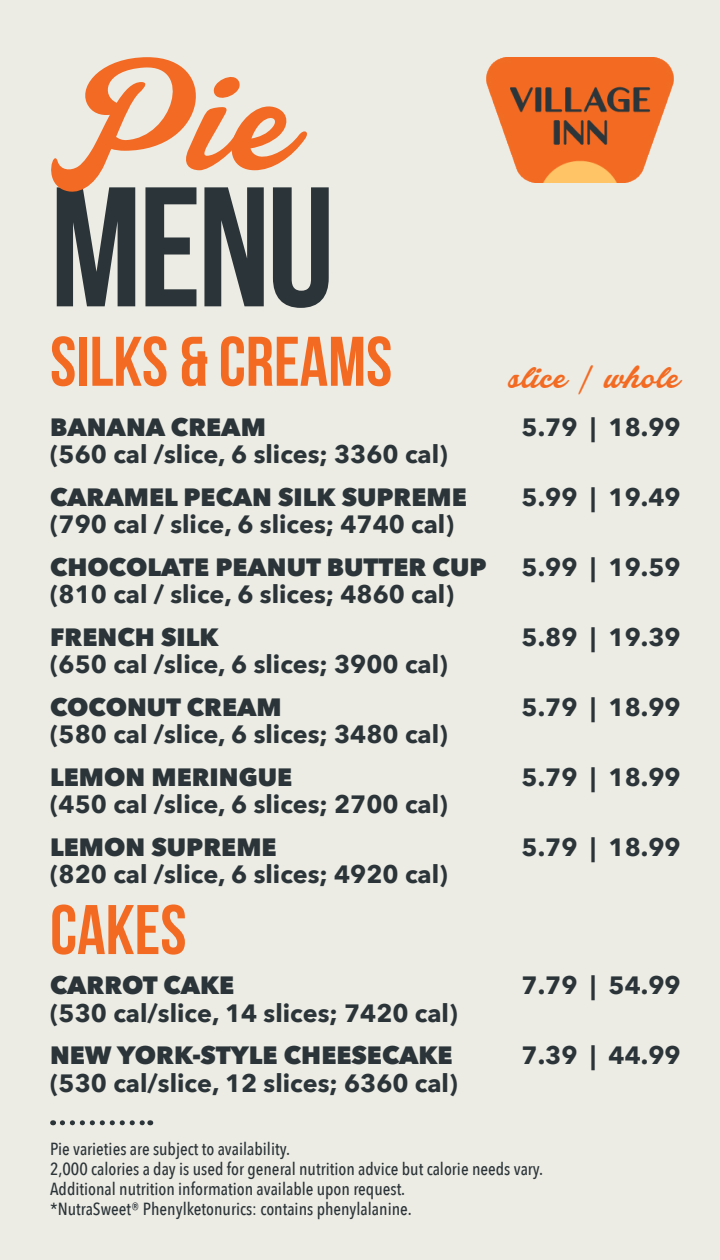
<style>
.page{position:relative;width:720px;height:1260px;background:#ecebe4}
.page>*{position:absolute;margin:0;border:0;box-sizing:border-box;transform-origin:0 0}
.t1{font:700 170px "Bebas Neue";color:#2b3438}
.t2{font:167px "Lakesight";color:#f26a23}
.t3{font:700 70px "Bebas Neue";color:#f36b23}
.t4{font:35px "Lakesight";color:#f36b23}
.t5{font:700 25px "Avenir Next";color:#2b3438}
.t6{font:800 25px "Avenir Next";color:#2b3438}
.t7{font:500 17.5px/20px "Avenir Next Condensed";color:#2b3438}
</style>
<div class="page">
<svg style="left:62px;top:1120px;width:89px;height:5px"></svg>
<img style="left:486px;top:58px;width:187px;height:125px">
<h2 class="t2" style="left:50px;top:14px;width:250px">Pie</h2>
<h1 class="t1" style="left:50px;top:154px;width:286px">MENU</h1>
<h3 class="t3" style="left:50px;top:323px;width:344px">SILKS &amp; CREAMS</h3>
<p class="t6" style="left:50px;top:411px;width:217px">BANANA CREAM</p>
<p class="t5" style="left:522px;top:405px;width:161px">5.79 | 18.99</p>
<p class="t5" style="left:50px;top:433px;width:399px">(560 cal /slice, 6 slices; 3360 cal)</p>
<p class="t6" style="left:50px;top:481px;width:418px">CARAMEL PECAN SILK SUPREME</p>
<p class="t5" style="left:522px;top:475px;width:161px">5.99 | 19.49</p>
<p class="t5" style="left:50px;top:503px;width:405px">(790 cal / slice, 6 slices; 4740 cal)</p>
<p class="t6" style="left:50px;top:551px;width:438px">CHOCOLATE PEANUT BUTTER CUP</p>
<p class="t5" style="left:522px;top:545px;width:161px">5.99 | 19.59</p>
<p class="t5" style="left:50px;top:573px;width:405px">(810 cal / slice, 6 slices; 4860 cal)</p>
<p class="t6" style="left:50px;top:621px;width:170px">FRENCH SILK</p>
<p class="t5" style="left:522px;top:615px;width:161px">5.89 | 19.39</p>
<p class="t5" style="left:50px;top:643px;width:399px">(650 cal /slice, 6 slices; 3900 cal)</p>
<p class="t6" style="left:50px;top:691px;width:233px">COCONUT CREAM</p>
<p class="t5" style="left:522px;top:685px;width:161px">5.79 | 18.99</p>
<p class="t5" style="left:50px;top:713px;width:399px">(580 cal /slice, 6 slices; 3480 cal)</p>
<p class="t6" style="left:50px;top:761px;width:244px">LEMON MERINGUE</p>
<p class="t5" style="left:522px;top:755px;width:161px">5.79 | 18.99</p>
<p class="t5" style="left:50px;top:783px;width:399px">(450 cal /slice, 6 slices; 2700 cal)</p>
<p class="t6" style="left:50px;top:831px;width:228px">LEMON SUPREME</p>
<p class="t5" style="left:522px;top:825px;width:161px">5.79 | 18.99</p>
<p class="t5" style="left:50px;top:853px;width:399px">(820 cal /slice, 6 slices; 4920 cal)</p>
<h3 class="t3" style="left:50px;top:891px;width:138px">CAKES</h3>
<p class="t6" style="left:50px;top:970px;width:186px">CARROT CAKE</p>
<p class="t5" style="left:522px;top:964px;width:161px">7.79 | 54.99</p>
<p class="t5" style="left:50px;top:991px;width:409px">(530 cal/slice, 14 slices; 7420 cal)</p>
<p class="t6" style="left:50px;top:1040px;width:404px">NEW YORK-STYLE CHEESECAKE</p>
<p class="t5" style="left:522px;top:1034px;width:161px">7.39 | 44.99</p>
<p class="t5" style="left:50px;top:1061px;width:409px">(530 cal/slice, 12 slices; 6360 cal)</p>
<h3 class="t4" style="left:510px;top:355px;width:173px">slice | whole</h3>
<p class="t7" style="left:50px;top:1139px;width:495px">Pie varieties are subject to availability.<br>2,000 calories a day is used for general nutrition advice but calorie needs vary.<br>Additional nutrition information available upon request.<br>*NutraSweet® Phenylketonurics: contains phenylalanine.</p>
</div>
